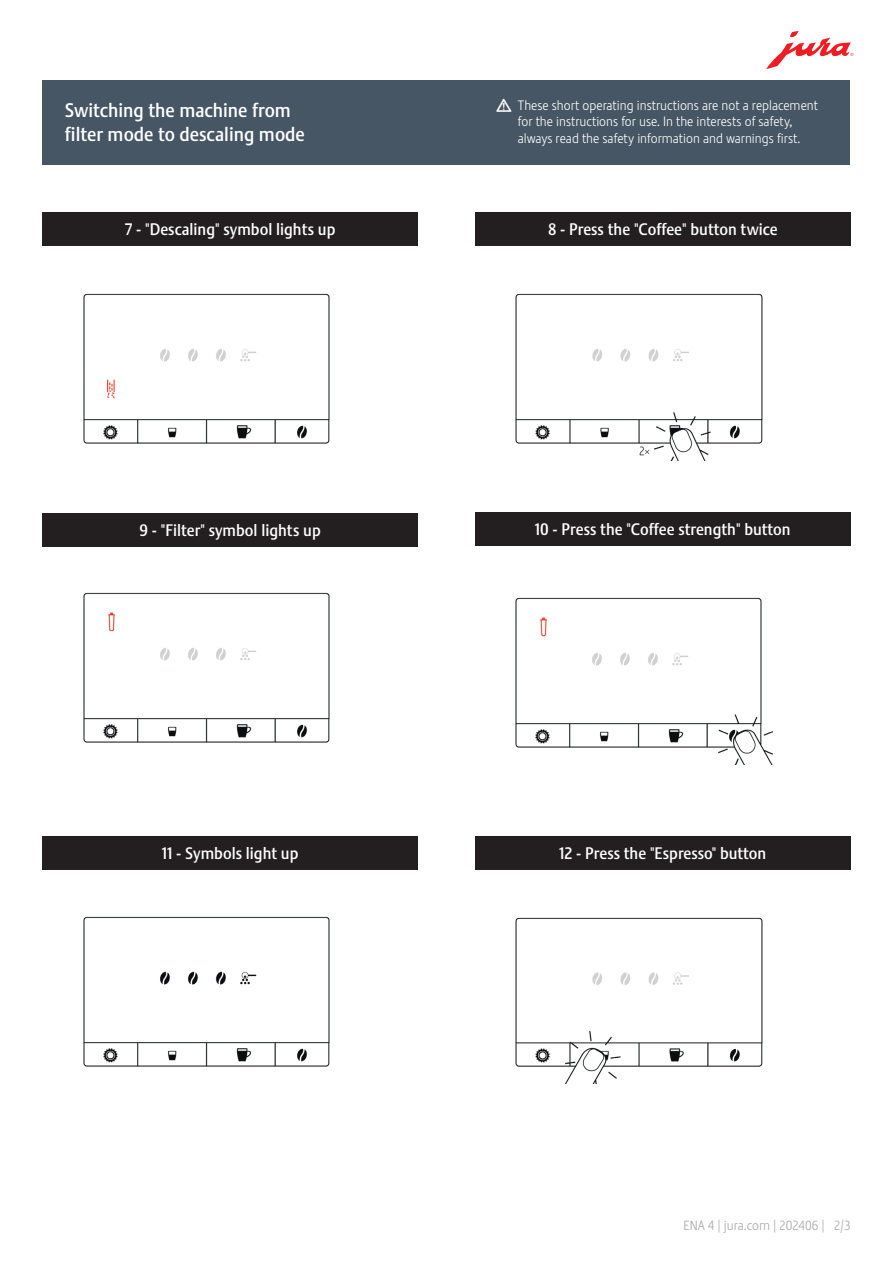
<style>
.page{position:relative;width:893px;height:1263px;background:#fff}
.page>*{position:absolute;margin:0;border:0;box-sizing:border-box;transform-origin:0 0}
.t1{font:19.5px/23.4px "Stalemate Pro 2 J Medium";color:#fff}
.t2{font:16.5px "Stalemate Pro 2 J Medium";color:#fff}
.t3{font:13.5px/16.2px "Stalemate Pro 2 J Light";color:#fff;text-align:center}
.t4{font:13.2px "Stalemate Pro 2 J Light";color:#a8a9ad}
.s1{font-family:"Jura Pict 2006"}
.s2{font-size:13.5px}
</style>
<div class="page">
<div style="left:43px;top:80px;width:807px;height:85px;background:#465664"></div>
<svg style="left:766px;top:31px;width:87px;height:38px"></svg>
<img style="left:83px;top:293px;width:247px;height:151px">
<img style="left:515px;top:293px;width:248px;height:167px">
<img style="left:83px;top:592px;width:247px;height:151px">
<img style="left:515px;top:917px;width:248px;height:167px">
<img style="left:83px;top:916px;width:247px;height:151px">
<img style="left:515px;top:597px;width:257px;height:167px">
<div style="left:43px;top:212px;width:375px;height:33px;background:#231f20"></div>
<div style="left:475px;top:212px;width:375px;height:33px;background:#231f20"></div>
<div style="left:43px;top:513px;width:375px;height:33px;background:#231f20"></div>
<div style="left:43px;top:837px;width:375px;height:33px;background:#231f20"></div>
<div style="left:475px;top:837px;width:375px;height:33px;background:#231f20"></div>
<div style="left:475px;top:512px;width:375px;height:34px;background:#231f20"></div>
<div style="left:529px;top:306px;width:46px;height:46px;background:#fff"></div>
<p class="t1" style="left:65px;top:99px;width:241px">Switching the machine from filter mode to descaling mode</p>
<p class="t3" style="left:497px;top:98px;width:323px"><span class="s1">J</span> These short operating instructions are not a replacement for the instructions for use. In the interests of safety,<br>always read the safety information and warnings first.</p>
<p class="t2" style="left:115px;top:219px;width:222px">77 - "Descaling" symbol lights up</p>
<p class="t2" style="left:548px;top:219px;width:231px">8 - Press the "Coffee" button twice</p>
<p class="t2" style="left:140px;top:520px;width:183px">9 - "Filter" symbol lights up</p>
<p class="t2" style="left:535px;top:519px;width:257px">10 - Press the "Coffee strength" button</p>
<p class="t2" style="left:162px;top:844px;width:138px">11 - Symbols light up</p>
<p class="t2" style="left:559px;top:844px;width:209px">12 - Press the "Espresso" button</p>
<p class="t4" style="left:683px;top:1217px;width:168px">ENA 4 <span class="s2">| jura.com |</span> 202406 <span class="s2">|</span> 2<span class="s2">/</span>3</p>
</div>
